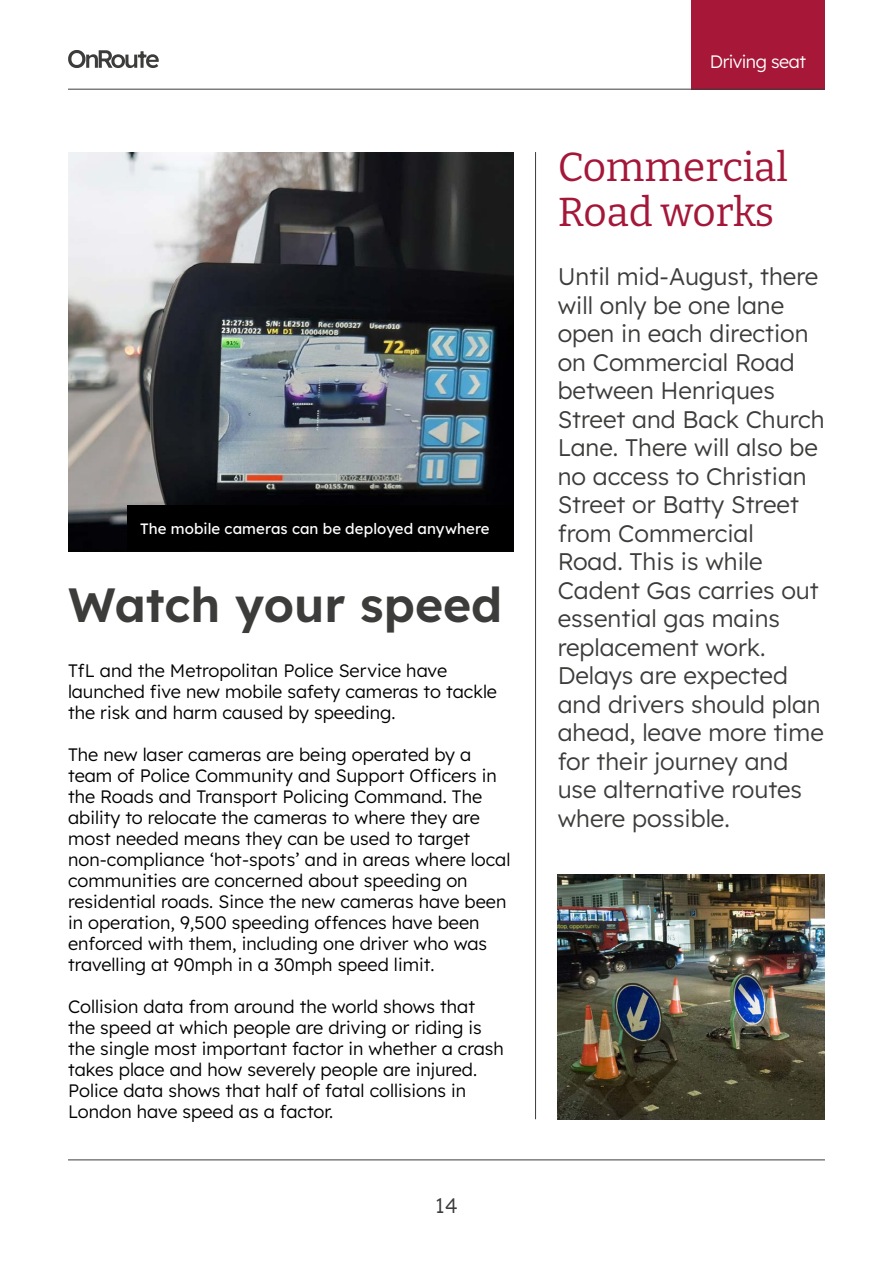
<style>
.page{position:relative;width:893px;height:1263px;background:#fff}
.page>*{position:absolute;margin:0;border:0;box-sizing:border-box;transform-origin:0 0}
.Minor_Heading_SemiBo{font:600 48px "Lexend Deca";color:#3c3c3b}
.Minor_Heading_Bitter{font:40.5px/45px "Bitter";letter-spacing:-.005em;color:#a51739}
.Body_16_19__P{font:300 24px/28.5px "Lexend Deca";color:#3c3c3b}
.t1{font:300 21px "Lexend Deca";color:#3c3c3b}
.Body_12_14__P{font:300 18px/21px "Lexend Deca";color:#000}
.t2{font:300 18px "Lexend Deca";letter-spacing:-.035em;color:#fff}
.PictureCaption_10_12{font:15px "Lexend Deca";letter-spacing:.005em;color:#fff}
</style>
<div class="page">
<img style="left:557px;top:875px;width:268px;height:244px">
<img style="left:68px;top:152px;width:445px;height:399px">
<hr style="left:68px;top:1159px;width:757px;height:1px;background:#3c3c3b">
<svg style="left:68px;top:50px;width:91px;height:18px"></svg>
<div style="left:691px;top:0;width:134px;height:89px;background:#a61738"></div>
<hr style="left:68px;top:89px;width:757px;height:1px;background:#3c3c3b">
<hr style="left:535px;top:152px;width:1px;height:967px;background:#3c3c3b">
<div style="left:128px;top:506px;width:385px;height:45px;background:#000"></div>
<p class="PictureCaption_10_12" style="left:140px;top:517px;width:351px">The mobile cameras can be deployed anywhere</p>
<h3 class="Minor_Heading_SemiBo" style="left:68px;top:570px;width:436px">Watch your speed</h3>
<p class="Body_12_14__P" style="left:68px;top:659px;width:430px">TfL and the Metropolitan Police Service have launched five new mobile safety cameras to tackle the risk and harm caused by speeding.</p>
<p class="Body_12_14__P" style="left:68px;top:743px;width:444px">The new laser cameras are being operated by a team of Police Community and Support Officers in the Roads and Transport Policing Command. The ability to relocate the cameras to where they are most needed means they can be used to target non-compliance ‘hot-spots’ and in areas where local communities are concerned about speeding on residential roads. Since the new cameras have been in operation, 9,500 speeding offences have been enforced with them, including one driver who was travelling at 90mph in a 30mph speed limit.</p>
<p class="Body_12_14__P" style="left:68px;top:995px;width:437px">Collision data from around the world shows that the speed at which people are driving or riding is the single most important factor in whether a crash takes place and how severely people are injured.<br>Police data shows that half of fatal collisions in London have speed as a factor.</p>
<p class="t1" style="left:435px;top:1190px;width:24px">14</p>
<p class="t2" style="left:710px;top:49px;width:98px">Driving seat</p>
<h3 class="Minor_Heading_Bitter" style="left:558px;top:144px;width:232px">Commercial<br>Road works</h3>
<p class="Body_16_19__P" style="left:558px;top:261px;width:268px">Until mid-August, there will only be one lane open in each direction on Commercial Road between Henriques<br>Street and Back Church<br>Lane. There will also be no access to Christian<br>Street or Batty Street from Commercial<br>Road. This is while<br>Cadent Gas carries out essential gas mains replacement work.<br>Delays are expected and drivers should plan ahead, leave more time for their journey and use alternative routes where possible.</p>
</div>
